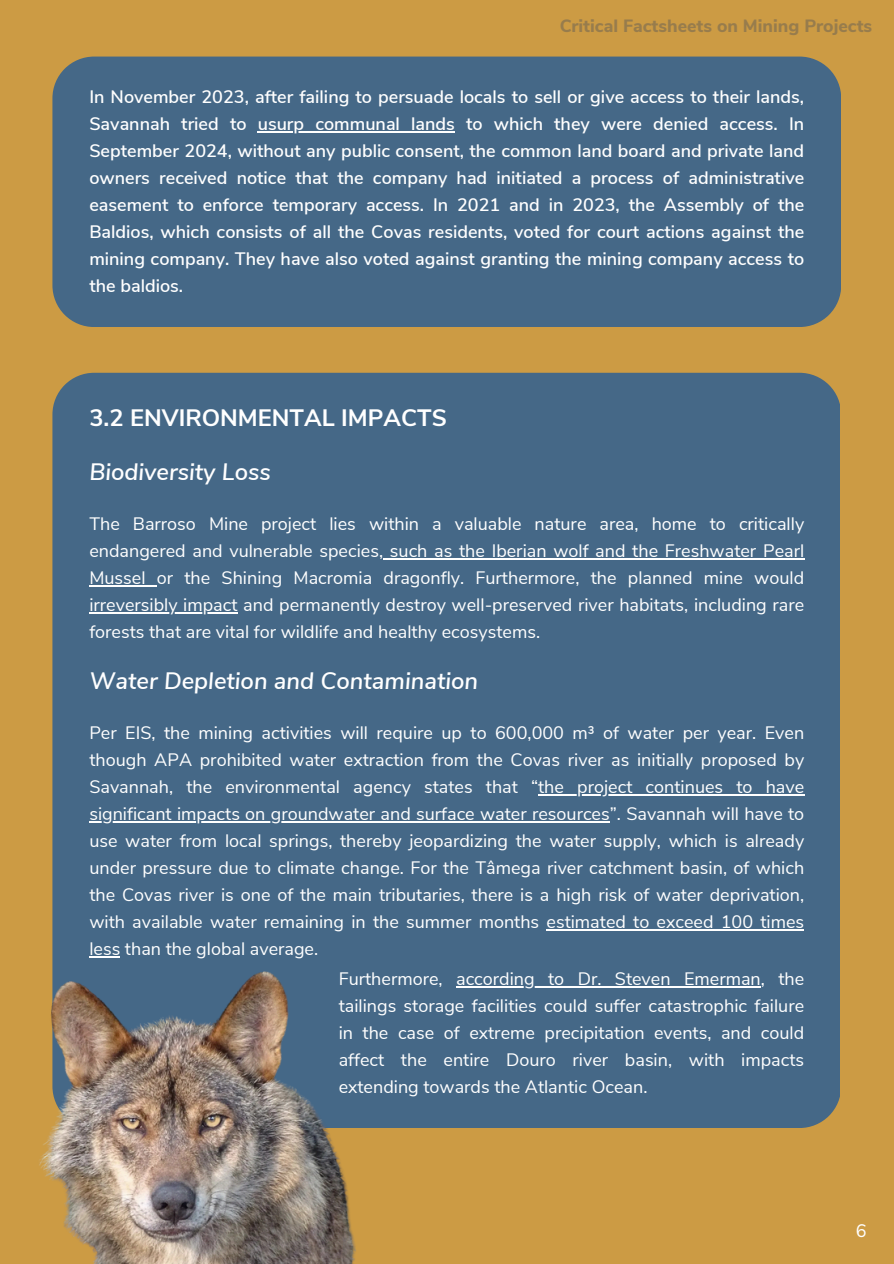
<style>
.page{position:relative;width:894px;height:1264px;background:#fff}
.page>*{position:absolute;margin:0;border:0;box-sizing:border-box;transform-origin:0 0}
.t1{font:italic 600 23.7px "Nunito Sans";color:#fff}
.t2{font:700 23.7px "Nunito Sans";color:#fff}
.t3{font:18px/27px "Nunito Sans";color:#fff;text-align:justify}
.t4{font:600 18px/27px "Nunito Sans";color:#fff}
.t5{font:18px "Nunito Sans 10 pt";color:#fff}
.t6{font:800 17.7px "Nunito Sans";color:#575757}
</style>
<div class="page">
<div style="left:0;top:0;width:893px;height:1263px;background:#cc9b44"></div>
<div style="left:52px;top:57px;width:788px;height:270px;background:#456887"></div>
<div style="left:52px;top:373px;width:788px;height:754px;background:#456887"></div>
<img style="left:39px;top:951px;width:371px;height:312px">
<hr style="left:258px;top:131px;width:197px;height:1px;background:#fff">
<hr style="left:383px;top:558px;width:421px;height:1px;background:#fff">
<hr style="left:89px;top:585px;width:68px;height:1px;background:#fff">
<hr style="left:89px;top:612px;width:148px;height:1px;background:#fff">
<hr style="left:538px;top:794px;width:266px;height:1px;background:#fff">
<hr style="left:89px;top:821px;width:520px;height:1px;background:#fff">
<hr style="left:546px;top:929px;width:258px;height:1px;background:#fff">
<hr style="left:89px;top:956px;width:31px;height:1px;background:#fff">
<hr style="left:456px;top:986px;width:304px;height:1px;background:#fff">
<p class="t6" style="left:559px;top:14px;width:314px">Critical Factsheets on Mining Projects</p>
<h3 class="t4" style="left:89px;top:83px;width:716px">In November 2023, after failing to persuade locals to sell or give access to their lands,<br>Savannah tried to</h3>
<h1 class="t4" style="left:89px;top:110px;width:716px;text-align:justify;text-indent:168px">usurp communal lands to which they were denied access. In September 2024, without any public consent, the common land board and private land owners received notice that the company had initiated a process of administrative easement to enforce temporary access. In 2021 and in 2023, the Assembly of the Baldios, which consists of all the Covas residents, voted for court actions against the mining company. They have also voted against granting the mining company access to the baldios.</h1>
<h2 class="t2" style="left:89px;top:402px;width:359px">3.2 ENVIRONMENTAL IMPACTS</h2>
<p class="t1" style="left:89px;top:456px;width:183px">Biodiversity Loss</p>
<p class="t3" style="left:89px;top:510px;width:716px">The Barroso Mine project lies within a valuable nature area, home to critically endangered and vulnerable species, such as the Iberian wolf and the Freshwater Pearl Mussel or the Shining Macromia dragonfly. Furthermore, the planned mine would</p>
<h2 class="t3" style="left:89px;top:591px;width:716px">irreversibly impact and permanently destroy well-preserved river habitats, including rare forests that are vital for wildlife and healthy ecosystems.</h2>
<p class="t1" style="left:89px;top:665px;width:390px">Water Depletion and Contamination</p>
<p class="t3" style="left:89px;top:719px;width:716px">Per EIS, the mining activities will require up to 600,000 m³ of water per year. Even though APA prohibited water extraction from the Covas river as initially proposed by Savannah, the environmental agency states that “the project continues to have</p>
<p class="t3" style="left:89px;top:800px;width:716px">significant impacts on groundwater and surface water resources”. Savannah will have to use water from local springs, thereby jeopardizing the water supply, which is already under pressure due to climate change. For the Tâmega river catchment basin, of which the Covas river is one of the main tributaries, there is a high risk of water deprivation, with available water remaining in the summer months estimated to exceed 100 times less than the global average.</p>
<p class="t3" style="left:338px;top:965px;width:105px">Furthermore,</p>
<p class="t3" style="left:338px;top:965px;width:467px;text-indent:117px">according to Dr. Steven Emerman, the tailings storage facilities could suffer catastrophic failure in the case of extreme precipitation events, and could affect the entire Douro river basin, with impacts extending towards the Atlantic Ocean.</p>
<h3 class="t5" style="left:855px;top:1219px;width:12px">6</h3>
</div>
